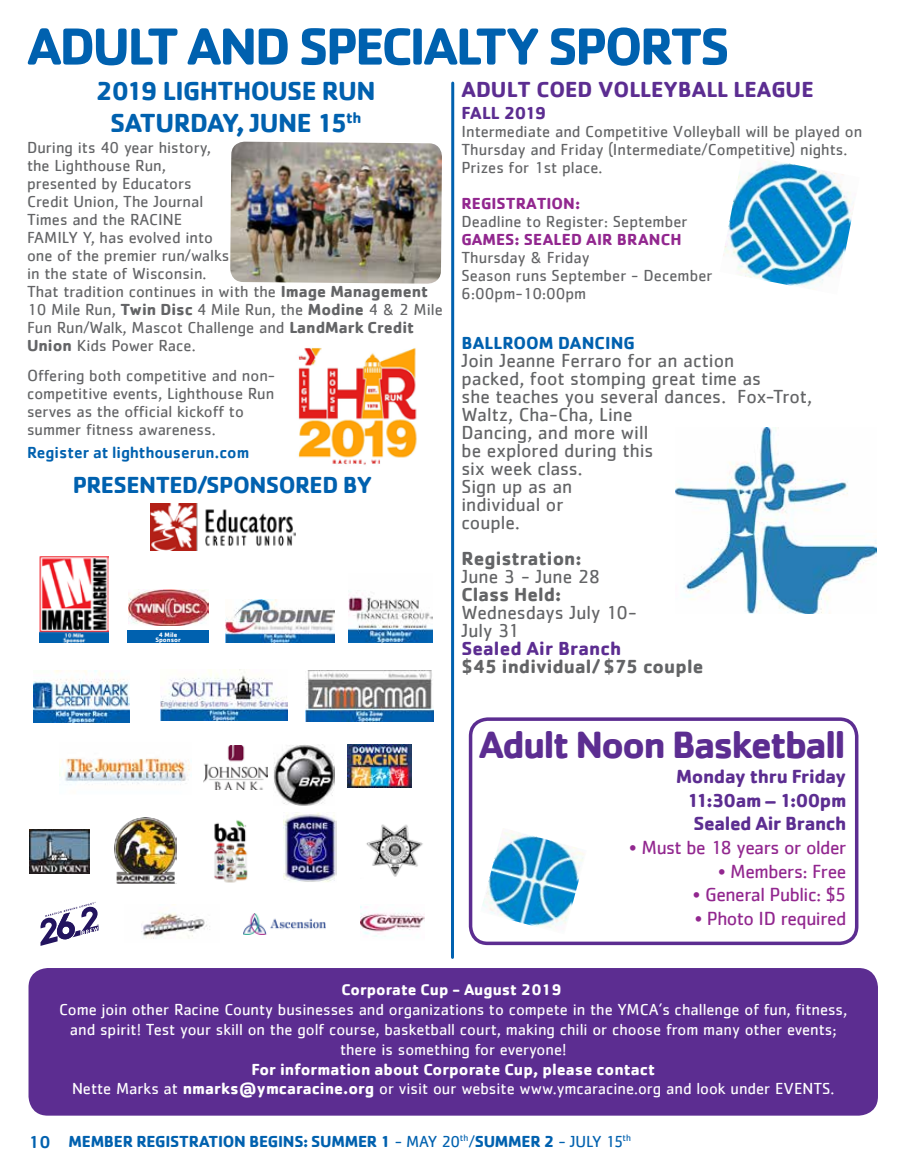
<style>
.page{position:relative;width:905px;height:1175px;background:#fff}
.page>*{position:absolute;margin:0;border:0;box-sizing:border-box;transform-origin:0 0}
.t1{font:700 54px "Cachet";letter-spacing:-.055em;color:#0061af}
.t2{font:700 39.15px "Cachet";letter-spacing:-.05em;color:#5c2d91}
.t3{font:700 27px/31.5px "Cachet";letter-spacing:-.025em;color:#0061af;text-align:center}
.t4{font:700 24px "Cachet";letter-spacing:-.025em;color:#0061af}
.t5{font:700 22.5px "Cachet";color:#5c2d91}
.t6{font:19.65px "Cachet";letter-spacing:-.025em;color:#92278f}
.t7{font:700 19.65px/23.5px "Cachet";letter-spacing:-.02em;color:#5c2d91;text-align:right}
.t8{font:19.5px/18px "Cachet";color:#636466}
.t9{font:700 19.5px "Cachet";letter-spacing:.005em;color:#636466}
.t10{font:700 19.5px "Cachet";letter-spacing:.005em;color:#5c2d91}
.t11{font:700 18px "Cachet";letter-spacing:.005em;color:#0061af}
.t12{font:700 18px "Cachet";letter-spacing:-.03em;color:#5c2d91}
.t13{font:16.5px/18px "Cachet";color:#636466}
.t14{font:16.5px/19.8px "Cachet";color:#fff;text-align:center}
.t15{font:700 16.5px/19.8px "Cachet";color:#fff;text-align:center}
.t16{font:700 16.5px "Cachet";letter-spacing:-.015em;color:#0061af}
.t17{font:700 16.5px "Cachet";color:#92278f}
.t18{font:500 16.5px "Cachet";color:#0061af}
.t19{font:700 16.05px "Cachet";color:#fff}
.t20{font:700 6.6px/5.7px "Cachet";color:#fff;text-align:center}
.s1{font-weight:700}
.s2{font-weight:400}
.s3{font-weight:500;font-size:18px}
</style>
<div class="page">
<img style="left:141px;top:904px;width:69px;height:35px">
<img style="left:161px;top:670px;width:126px;height:50px">
<img style="left:230px;top:142px;width:212px;height:142px">
<img style="left:298px;top:348px;width:119px;height:117px">
<img style="left:244px;top:913px;width:81px;height:21px">
<img style="left:360px;top:906px;width:64px;height:31px">
<hr style="left:451px;top:83px;width:3px;height:874px;background:#0061af">
<div style="left:28px;top:968px;width:849px;height:147px;background:#5c2d91;border-radius:19px"></div>
<img style="left:305px;top:671px;width:128px;height:51px">
<img style="left:150px;top:503px;width:145px;height:47px">
<img style="left:366px;top:824px;width:57px;height:53px">
<img style="left:214px;top:820px;width:34px;height:63px">
<img style="left:114px;top:817px;width:62px;height:66px">
<img style="left:29px;top:829px;width:60px;height:44px">
<img style="left:283px;top:812px;width:53px;height:70px">
<img style="left:60px;top:758px;width:130px;height:27px">
<img style="left:203px;top:745px;width:64px;height:44px">
<img style="left:347px;top:744px;width:64px;height:43px">
<img style="left:274px;top:744px;width:61px;height:61px">
<div style="left:469px;top:717px;width:389px;height:228px;border:4px solid #5c2d91;border-radius:17px"></div>
<img style="left:482px;top:828px;width:102px;height:100px">
<img style="left:723px;top:159px;width:131px;height:131px">
<img style="left:128px;top:590px;width:80px;height:35px">
<div style="left:127px;top:630px;width:82px;height:13px;background:#0061af"></div>
<img style="left:226px;top:599px;width:108px;height:43px">
<img style="left:39px;top:556px;width:70px;height:87px">
<img style="left:349px;top:592px;width:83px;height:51px">
<img style="left:675px;top:427px;width:201px;height:186px">
<img style="left:34px;top:671px;width:95px;height:51px">
<svg style="left:40px;top:902px;width:59px;height:44px"></svg>
<h1 class="t1" style="left:27px;top:11px;width:704px">ADULT AND SPECIALTY SPORTS</h1>
<h3 class="t3" style="left:96px;top:75px;width:281px">2019 LIGHTHOUSE RUN<br>SATURDAY, JUNE 15<sup>th</sup></h3>
<p class="t13" style="left:27px;top:138px;width:417px">During its 40 year history,<br>the Lighthouse Run,<br>presented by Educators<br>Credit Union, The Journal<br>Times and the RACINE<br>FAMILY Y, has evolved into<br>one of the premier run/walks<br>in the state of Wisconsin.<br>That tradition continues in with the <span class="s1">Image Management<br></span>10 Mile Run, <span class="s1">Twin Disc</span> 4 Mile Run, the <span class="s1">Modine</span> 4 &amp; 2 Mile<br>Fun Run/Walk, Mascot Challenge and <span class="s1">LandMark Credit<br>Union</span> Kids Power Race.</p>
<p class="t13" style="left:27px;top:366px;width:250px">Offering both competitive and non&shy;competitive events, Lighthouse Run serves as the official kickoff to summer fitness awareness.</p>
<p class="t18" style="left:27px;top:442px;width:224px">Register at lighthouserun.com</p>
<h3 class="t4" style="left:73px;top:470px;width:301px">PRESENTED/SPONSORED BY</h3>
<p class="t20" style="left:155px;top:631px;width:27px">4 Mile<br>Sponsor</p>
<h3 class="t5" style="left:461px;top:75px;width:354px">ADULT COED VOLLEYBALL LEAGUE</h3>
<p class="t12" style="left:461px;top:101px;width:86px">FALL 2019</p>
<p class="t13" style="left:461px;top:122px;width:402px">Intermediate and Competitive Volleyball will be played on<br>Thursday and Friday (Intermediate/Competitive) nights.<br>Prizes for 1st place.</p>
<p class="t17" style="left:461px;top:193px;width:120px">REGISTRATION:</p>
<p class="t13" style="left:461px;top:212px;width:227px">Deadline to Register: September</p>
<p class="t17" style="left:461px;top:229px;width:222px">GAMES: SEALED AIR BRANCH</p>
<p class="t13" style="left:461px;top:248px;width:253px">Thursday &amp; Friday<br>Season runs September - December<br>6:00pm-10:00pm</p>
<p class="t11" style="left:461px;top:331px;width:175px">BALLROOM DANCING</p>
<p class="t8" style="left:461px;top:351px;width:352px">Join Jeanne Ferraro for an action<br>packed, foot stomping great time as<br>she teaches you several dances. Fox-Trot,<br>Waltz, Cha-Cha, Line<br>Dancing, and more will<br>be explored during this<br>six week class.<br>Sign up as an<br>individual or<br>couple.</p>
<p class="t9" style="left:461px;top:545px;width:122px">Registration:</p>
<p class="t8" style="left:461px;top:567px;width:140px">June 3 - June 28</p>
<p class="t9" style="left:461px;top:581px;width:101px">Class Held:</p>
<p class="t8" style="left:461px;top:603px;width:177px">Wednesdays July 10-<br>July 31</p>
<p class="t10" style="left:461px;top:635px;width:161px">Sealed Air Branch</p>
<p class="t9" style="left:461px;top:653px;width:243px">$45 individual/ $75 couple</p>
<h2 class="t2" style="left:479px;top:719px;width:368px">Adult Noon Basketball</h2>
<p class="t7" style="left:676px;top:764px;width:172px">Monday thru Friday<br>11:30am – 1:00pm<br>Sealed Air Branch</p>
<p class="t6" style="left:629px;top:836px;width:219px">• Must be 18 years or older</p>
<p class="t6" style="left:718px;top:859px;width:130px">• Members: Free</p>
<p class="t6" style="left:692px;top:883px;width:155px">• General Public: $5</p>
<p class="t6" style="left:694px;top:906px;width:153px">• Photo ID required</p>
<p class="t19" style="left:341px;top:979px;width:222px">Corporate Cup - August 2019</p>
<p class="t14" style="left:59px;top:999px;width:789px">Come join other Racine County businesses and organizations to compete in the YMCA’s challenge of fun, fitness, and spirit! Test your skill on the golf course, basketball court, making chili or choose from many other events; there is something for everyone!</p>
<p class="t15" style="left:72px;top:1058px;width:764px">For information about Corporate Cup, please contact<br><span class="s2">Nette Marks at</span> nmarks@ymcaracine.org <span class="s2">or visit our website www.ymcaracine.org and look under EVENTS.</span></p>
<p class="t16" style="left:28px;top:1130px;width:604px"><span class="s3">10</span> MEMBER REGISTRATION BEGINS: SUMMER 1 <span class="s2">- MAY 20</span><sup>th</sup><span class="s2">/</span>SUMMER 2 <span class="s2">- JULY 15</span><sup>th</sup></p>
</div>
